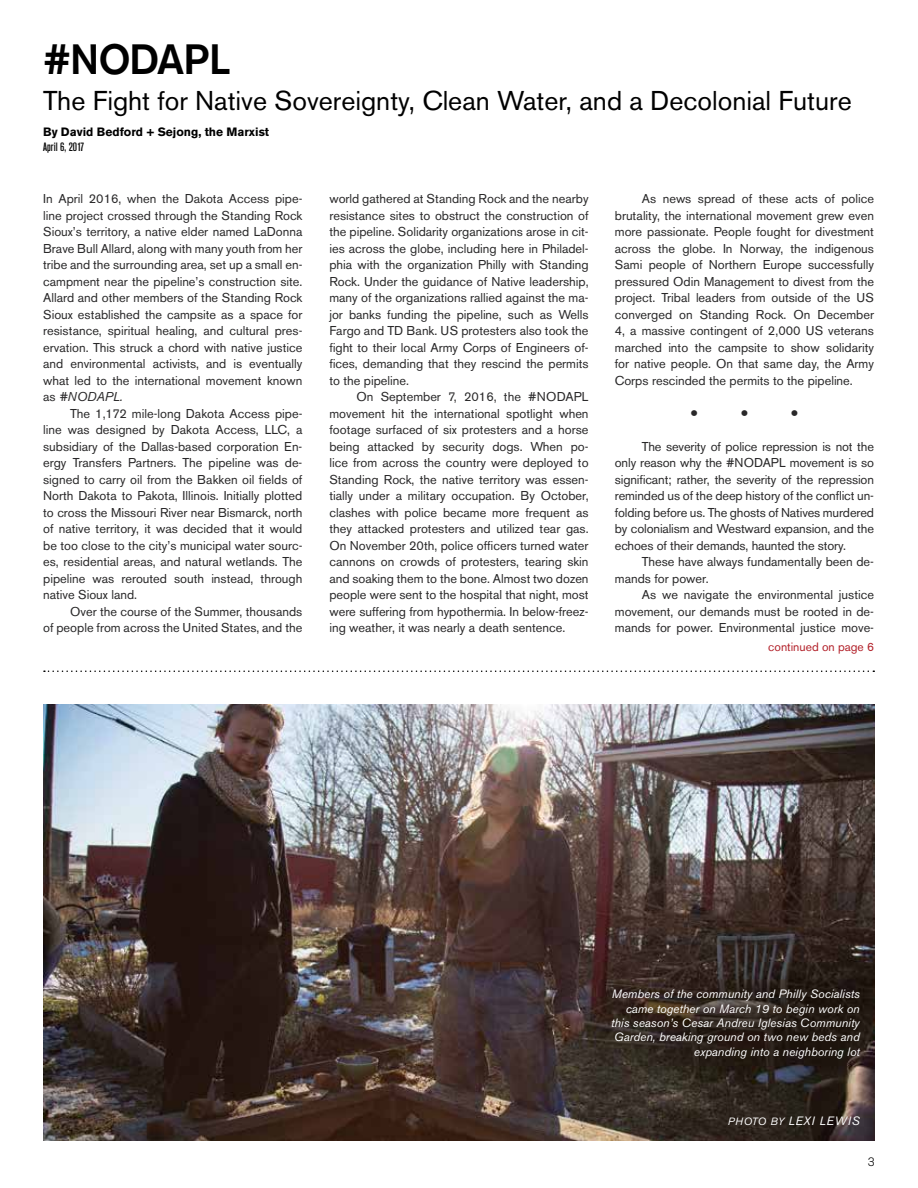
<style>
.page{position:relative;width:918px;height:1188px;background:#fff}
.page>*{position:absolute;margin:0;border:0;box-sizing:border-box;transform-origin:0 0}
.t1{font:500 42px "Akzidenz Grotesk BE";letter-spacing:-.03em;color:#000}
.t2{font:27px "Akzidenz Grotesk BE";color:#000}
.t3{font:22.5px "Akzidenz Grotesk BE";color:#292829}
.t4{font:12.75px/16.5px "Akzidenz Grotesk BE";color:#292829;text-align:justify}
.t5{font:italic 12px/14.4px "Akzidenz Grotesk BE";color:#fff;text-align:right}
.t6{font:700 12px "Akzidenz Grotesk BE";color:#000}
.t7{font:12px "Akzidenz Grotesk BE";color:#b22029}
.t8{font:italic 12px "Akzidenz Grotesk BE";letter-spacing:.07em;color:#fff}
.t9{font:500 condensed 12px "Akzidenz Grotesk BE";color:#000}
.t10{font:300 12px "Akzidenz Grotesk BE";color:#000}
.s1{font-style:italic}
.s2{font-size:10.5px}
</style>
<div class="page">
<svg style="left:44px;top:670px;width:830px;height:2px"></svg>
<img style="left:43px;top:704px;width:831px;height:436px">
<h1 class="t1" style="left:43px;top:34px;width:189px">#NODAPL</h1>
<h2 class="t2" style="left:43px;top:84px;width:810px">The Fight for Native Sovereignty, Clean Water, and a Decolonial Future</h2>
<p class="t6" style="left:43px;top:125px;width:227px">By David Bedford + Sejong, the Marxist</p>
<p class="t9" style="left:43px;top:140px;width:43px">April 6, 2017</p>
<p class="t4" style="left:43px;top:191px;width:261px">In April 2016, when the Dakota Access pipe&shy;line project crossed through the Standing Rock Sioux’s territory, a native elder named LaDonna Brave Bull Allard, along with many youth from her tribe and the surrounding area, set up a small en&shy;campment near the pipeline’s construction site.<br>Allard and other members of the Standing Rock Sioux established the campsite as a space for resistance, spiritual healing, and cultural pres&shy;ervation. This struck a chord with native justice and environmental activists, and is eventually what led to the international movement known as <span class="s1">#NODAPL.</span></p>
<p class="t4" style="left:43px;top:405px;width:261px;text-indent:27px">The 1,172 mile-long Dakota Access pipe&shy;line was designed by Dakota Access, LLC, a subsidiary of the Dallas-based corporation En&shy;ergy Transfers Partners. The pipeline was de&shy;signed to carry oil from the Bakken oil fields of North Dakota to Pakota, Illinois. Initially plotted to cross the Missouri River near Bismarck, north of native territory, it was decided that it would be too close to the city’s municipal water sourc&shy;es, residential areas, and natural wetlands. The pipeline was rerouted south instead, through native Sioux land.</p>
<p class="t4" style="left:43px;top:603px;width:261px;text-align:right">Over the course of the Summer, thousands<br>of people from across the United States, and the</p>
<p class="t4" style="left:329px;top:191px;width:261px">world gathered at Standing Rock and the nearby resistance sites to obstruct the construction of the pipeline. Solidarity organizations arose in cit&shy;ies across the globe, including here in Philadel&shy;phia with the organization Philly with Standing Rock. Under the guidance of Native leadership, many of the organizations rallied against the ma&shy;jor banks funding the pipeline, such as Wells Fargo and TD Bank. US protesters also took the fight to their local Army Corps of Engineers of&shy;fices, demanding that they rescind the permits to the pipeline.</p>
<p class="t4" style="left:329px;top:389px;width:261px;text-indent:27px">On September 7, 2016, the #NODAPL movement hit the international spotlight when footage surfaced of six protesters and a horse being attacked by security dogs. When po&shy;lice from across the country were deployed to Standing Rock, the native territory was essen&shy;tially under a military occupation. By October, clashes with police became more frequent as they attacked protesters and utilized tear gas.<br>On November 20th, police officers turned water cannons on crowds of protesters, tearing skin and soaking them to the bone. Almost two dozen people were sent to the hospital that night, most were suffering from hypothermia. In below-freez&shy;ing weather, it was nearly a death sentence.</p>
<p class="t4" style="left:615px;top:191px;width:261px;text-indent:27px">As news spread of these acts of police brutality, the international movement grew even more passionate. People fought for divestment across the globe. In Norway, the indigenous Sami people of Northern Europe successfully pressured Odin Management to divest from the project. Tribal leaders from outside of the US converged on Standing Rock. On December 4, a massive contingent of 2,000 US veterans marched into the campsite to show solidarity for native people. On that same day, the Army Corps rescinded the permits to the pipeline.</p>
<h3 class="t3" style="left:691px;top:400px;width:59px">• •</h3>
<h3 class="t3" style="left:791px;top:400px;width:9px">•</h3>
<p class="t4" style="left:615px;top:438px;width:261px;text-indent:27px">The severity of police repression is not the only reason why the #NODAPL movement is so significant; rather, the severity of the repression reminded us of the deep history of the conflict un&shy;folding before us. The ghosts of Natives murdered by colonialism and Westward expansion, and the echoes of their demands, haunted the story.</p>
<p class="t4" style="left:615px;top:554px;width:261px;text-indent:27px">These have always fundamentally been de&shy;mands for power.</p>
<p class="t4" style="left:615px;top:587px;width:261px;text-indent:27px">As we navigate the environmental justice movement, our demands must be rooted in de&shy;mands for power. Environmental justice move-</p>
<p class="t7" style="left:768px;top:639px;width:107px">continued on page 6</p>
<p class="t5" style="left:611px;top:987px;width:250px">Members of the community and Philly Socialists came together on March 19 to begin work on this season’s Cesar Andreu Iglesias Community Garden, breaking ground on two new beds and expanding into a neighboring lot</p>
<p class="t8" style="left:728px;top:1113px;width:133px"><span class="s2">PHOTO BY</span> LEXI LEWIS</p>
<p class="t10" style="left:868px;top:1155px;width:8px">3</p>
</div>
